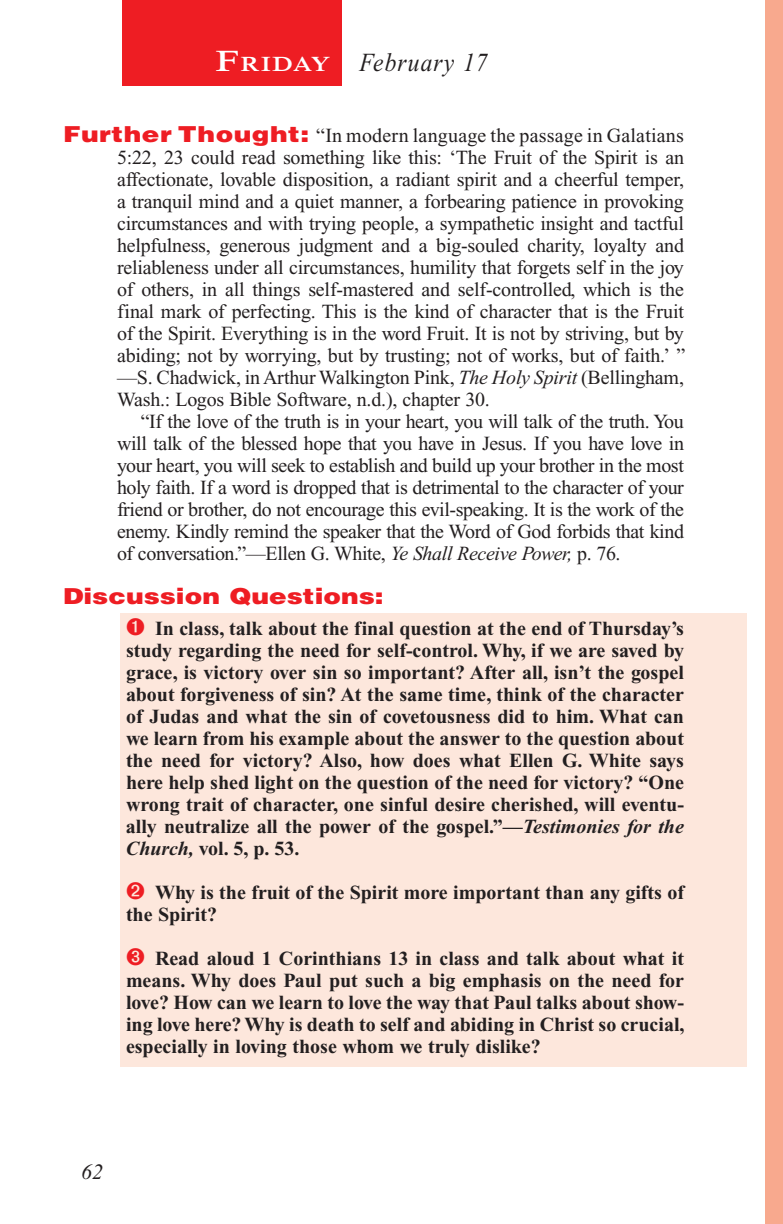
<style>
.page{position:relative;width:783px;height:1224px;background:#fff}
.page>*{position:absolute;margin:0;border:0;box-sizing:border-box;transform-origin:0 0}
.Lesson_Dates{font:italic 26px "Times New Roman PS Std";letter-spacing:.05em;color:#231f20;scale:.9 1}
.Question{font:900 22px "Helvetica LT Std";color:#ee1d23;scale:1.2 1}
.t1{font:italic 22px "Times New Roman PS Std";color:#231f20}
.Daily_Header{font:600 21px "Times NRMT Std";letter-spacing:.035em;color:#fff;scale:1.1 1}
.Numbered_Bullet_List{font:700 20px/22px "Times New Roman PS Std";color:#231f20;text-align:justify}
.Question_NO_SB{font:20px/22px "Times New Roman PS Std";letter-spacing:-.01em;color:#231f20;text-align:justify}
.Body{font:20px/22px "Times New Roman PS Std";letter-spacing:-.02em;color:#231f20;text-align:justify}
.s1{font-size:30px}
.s2{font-family:"Helvetica LT Std";font-weight:900;font-size:22px;color:#ee1d23}
.s3{font-style:italic}
</style>
<div class="page">
<div style="left:765px;top:0;width:18px;height:1224px;background:#f8a98e"></div>
<div style="left:122px;top:0;width:220px;height:86px;background:#ee1d23"></div>
<div style="left:121px;top:613px;width:626px;height:454px;background:#fde7dc"></div>
<p class="Daily_Header" style="left:216px;top:52px;width:106px"><span class="s1">F</span>riday</p>
<p class="Lesson_Dates" style="left:360px;top:48px;width:144px">February 17</p>
<p class="Question_NO_SB" style="left:117px;top:124px;width:570px;text-indent:-54px"><span class="s2">Further Thought:</span> “In modern language the passage in Galatians 5:22, 23 could read something like this: ‘The Fruit of the Spirit is an affectionate, lovable disposition, a radiant spirit and a cheerful temper, a tranquil mind and a quiet manner, a forbearing patience in provoking circumstances and with trying people, a sympathetic insight and tactful helpfulness, generous judgment and a big-souled charity, loyalty and reliableness under all circumstances, humility that forgets self in the joy of others, in all things self-mastered and self-controlled, which is the final mark of perfecting. This is the kind of character that is the Fruit of the Spirit. Everything is in the word Fruit. It is not by striving, but by abiding; not by worrying, but by trusting; not of works, but of faith.’ ” —S. Chadwick, in Arthur Walkington Pink, <span class="s3">The Holy Spirit</span> (Bellingham, Wash.: Logos Bible Software, n.d.), chapter 30.</p>
<p class="Body" style="left:117px;top:410px;width:569px;text-indent:24px">“If the love of the truth is in your heart, you will talk of the truth. You will talk of the blessed hope that you have in Jesus. If you have love in your heart, you will seek to establish and build up your brother in the most holy faith. If a word is dropped that is detrimental to the character of your friend or brother, do not encourage this evil-speaking. It is the work of the enemy. Kindly remind the speaker that the Word of God forbids that kind of conversation.”—Ellen G. White, <span class="s3">Ye Shall Receive Power,</span> p. 76.</p>
<p class="Question" style="left:63px;top:582px;width:269px">Discussion Questions:</p>
<p class="Numbered_Bullet_List" style="left:126px;top:617px;width:560px;text-indent:29px">In class, talk about the final question at the end of Thursday’s study regarding the need for self-control. Why, if we are saved by grace, is victory over sin so important? After all, isn’t the gospel about forgiveness of sin? At the same time, think of the character of Judas and what the sin of covetousness did to him. What can we learn from his example about the answer to the question about the need for victory? Also, how does what Ellen G. White says here help shed light on the question of the need for victory? “One wrong trait of character, one sinful desire cherished, will eventu&shy;ally neutralize all the power of the gospel.”<span class="s3">—Testimonies for the Church,</span> vol. 5, p. 53.</p>
<p class="Numbered_Bullet_List" style="left:126px;top:881px;width:560px;text-indent:29px">Why is the fruit of the Spirit more important than any gifts of the Spirit?</p>
<p class="Numbered_Bullet_List" style="left:126px;top:947px;width:560px;text-indent:29px">Read aloud 1 Corinthians 13 in class and talk about what it means. Why does Paul put such a big emphasis on the need for love? How can we learn to love the way that Paul talks about show&shy;ing love here? Why is death to self and abiding in Christ so crucial, especially in loving those whom we truly dislike?</p>
<p class="t1" style="left:81px;top:1160px;width:23px">62</p>
</div>
